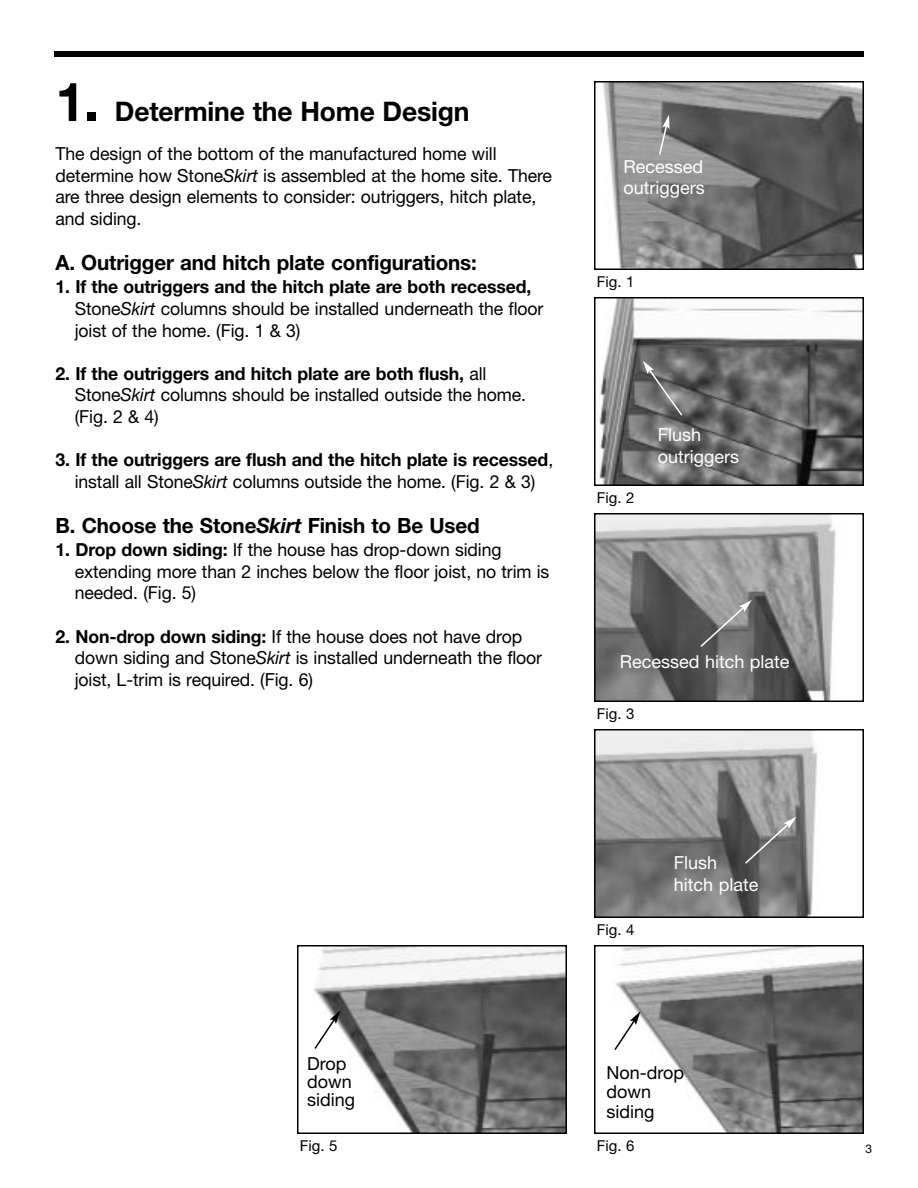
<style>
.page{position:relative;width:918px;height:1188px;background:#fff}
.page>*{position:absolute;margin:0;border:0;box-sizing:border-box;transform-origin:0 0}
.t1{font:700 27px "Helvetica Neue";letter-spacing:-.005em;color:#000}
.t2{font:700 21px "Helvetica Neue";letter-spacing:-.005em;color:#000}
.t3{font:18px/21.6px "Helvetica Neue";letter-spacing:-.005em;color:#000}
.t4{font:700 18px/21.6px "Helvetica Neue";letter-spacing:-.005em;color:#000;text-align:center}
.t5{font:18px/21.6px "Helvetica Neue";color:#fff}
.t6{font:15px "Helvetica Neue";color:#000}
.t7{font:12px "Helvetica Neue";color:#000}
.s1{font-size:54px}
.s2{font-style:italic}
.s3{font-weight:700}
.s4{font-weight:400}
.s5{font-weight:400;font-style:italic}
</style>
<div class="page">
<img style="left:603px;top:84px;width:258px;height:183px">
<div style="left:594px;top:81px;width:270px;height:189px;border:2px solid #000"></div>
<img style="left:599px;top:300px;width:262px;height:183px">
<div style="left:594px;top:297px;width:270px;height:189px;border:2px solid #000"></div>
<img style="left:597px;top:732px;width:220px;height:183px">
<div style="left:594px;top:729px;width:270px;height:189px;border:2px solid #000"></div>
<img style="left:597px;top:516px;width:239px;height:183px">
<div style="left:594px;top:513px;width:270px;height:189px;border:2px solid #000"></div>
<div style="left:54px;top:51px;width:810px;height:6px;background:#000"></div>
<img style="left:313px;top:948px;width:251px;height:183px">
<div style="left:297px;top:945px;width:270px;height:189px;border:2px solid #000"></div>
<img style="left:615px;top:948px;width:246px;height:183px">
<div style="left:594px;top:945px;width:270px;height:189px;border:2px solid #000"></div>
<svg style="left:658px;top:115px;width:11px;height:41px"></svg>
<svg style="left:643px;top:361px;width:41px;height:56px;background:#767676"></svg>
<svg style="left:699px;top:600px;width:53px;height:49px;background:#828282"></svg>
<svg style="left:743px;top:817px;width:54px;height:48px;background:#7a7a7a"></svg>
<svg style="left:313px;top:1010px;width:28px;height:41px"></svg>
<svg style="left:614px;top:1011px;width:26px;height:41px"></svg>
<h1 class="t1" style="left:56px;top:102px;width:416px"><span class="s1">1.</span> Determine the Home Design</h1>
<p class="t3" style="left:55px;top:145px;width:498px">The design of the bottom of the manufactured home will determine how Stone<span class="s2">Skirt</span> is assembled at the home site. There are three design elements to consider: outriggers, hitch plate, and siding.</p>
<p class="t2" style="left:56px;top:255px;width:423px">A. Outrigger and hitch plate configurations:</p>
<p class="t3" style="left:75px;top:278px;width:470px;text-indent:-19px"><span class="s3">1. If the outriggers and the hitch plate are both recessed,<br></span>Stone<span class="s2">Skirt</span> columns should be installed underneath the floor joist of the home. (Fig. 1 &amp; 3)</p>
<p class="t3" style="left:75px;top:364px;width:453px;text-indent:-19px"><span class="s3">2. If the outriggers and hitch plate are both flush,</span> all<br>Stone<span class="s2">Skirt</span> columns should be installed outside the home. (Fig. 2 &amp; 4)</p>
<p class="t4" style="left:56px;top:451px;width:499px">3. If the outriggers are flush and the hitch plate is recessed<span class="s4">, install all Stone</span><span class="s5">Skirt</span> <span class="s4">columns outside the home. (Fig. 2 &amp; 3)</span></p>
<p class="t2" style="left:56px;top:518px;width:426px">B. Choose the Stone<span class="s2">Skirt</span> Finish to Be Used</p>
<p class="t3" style="left:75px;top:541px;width:476px;text-indent:-19px"><span class="s3">1. Drop down siding:</span> If the house has drop-down siding extending more than 2 inches below the floor joist, no trim is needed. (Fig. 5)</p>
<p class="t3" style="left:75px;top:627px;width:469px;text-indent:-19px"><span class="s3">2. Non-drop down siding:</span> If the house does not have drop down siding and Stone<span class="s2">Skirt</span> is installed underneath the floor joist, L-trim is required. (Fig. 6)</p>
<p class="t5" style="left:624px;top:157px;width:83px">Recessed outriggers</p>
<p class="t6" style="left:597px;top:276px;width:39px">Fig. 1</p>
<p class="t6" style="left:597px;top:492px;width:39px">Fig. 2</p>
<p class="t5" style="left:658px;top:426px;width:83px">Flush outriggers</p>
<p class="t5" style="left:620px;top:652px;width:171px">Recessed hitch plate</p>
<p class="t6" style="left:597px;top:708px;width:39px">Fig. 3</p>
<p class="t3" style="left:307px;top:1056px;width:49px;line-height:18px">Drop down siding</p>
<p class="t6" style="left:597px;top:924px;width:39px">Fig. 4</p>
<p class="t5" style="left:674px;top:854px;width:86px">Flush hitch plate</p>
<p class="t3" style="left:606px;top:1064px;width:79px;line-height:19.5px">Non-drop down siding</p>
<p class="t6" style="left:300px;top:1140px;width:39px">Fig. 5</p>
<p class="t6" style="left:597px;top:1140px;width:39px">Fig. 6</p>
<p class="t7" style="left:866px;top:1144px;width:8px">3</p>
</div>
